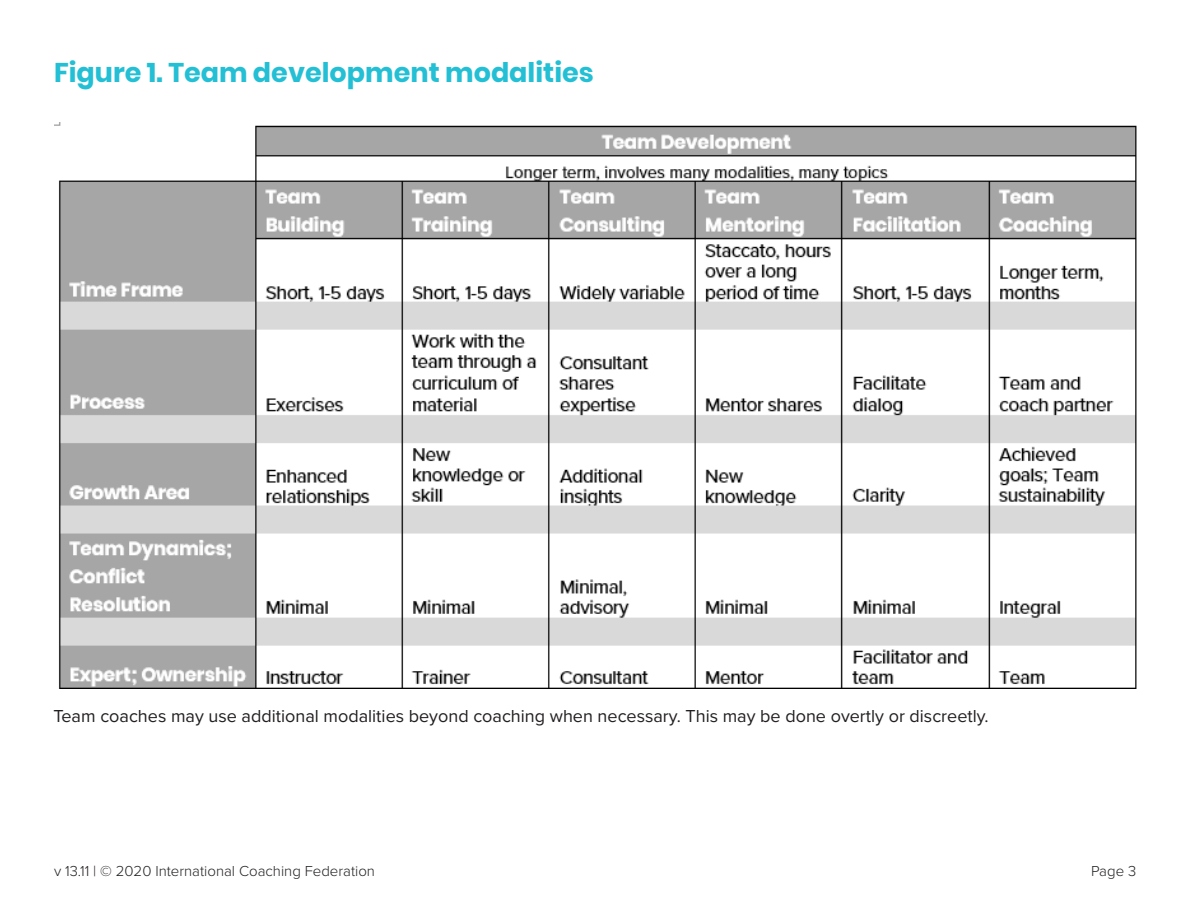
<style>
.page{position:relative;width:1188px;height:918px;background:#fff}
.page>*{position:absolute;margin:0;border:0;box-sizing:border-box;transform-origin:0 0}
.t1{font:700 27px "Poppins";color:#23bfd4}
.t2{font:18px "Proxima Nova";color:#231f20}
.t3{font:300 15px "Proxima Nova";color:#231f20}
</style>
<div class="page">
<img style="left:54px;top:122px;width:1082px;height:566px">
<p class="t1" style="left:54px;top:57px;width:541px">Figure 1. Team development modalities</p>
<p class="t2" style="left:53px;top:702px;width:937px">Team coaches may use additional modalities beyond coaching when necessary. This may be done overtly or discreetly.</p>
<p class="t3" style="left:54px;top:860px;width:323px">v 13.11 | © 2020 International Coaching Federation</p>
<p class="t3" style="left:1091px;top:860px;width:47px">Page 3</p>
</div>
